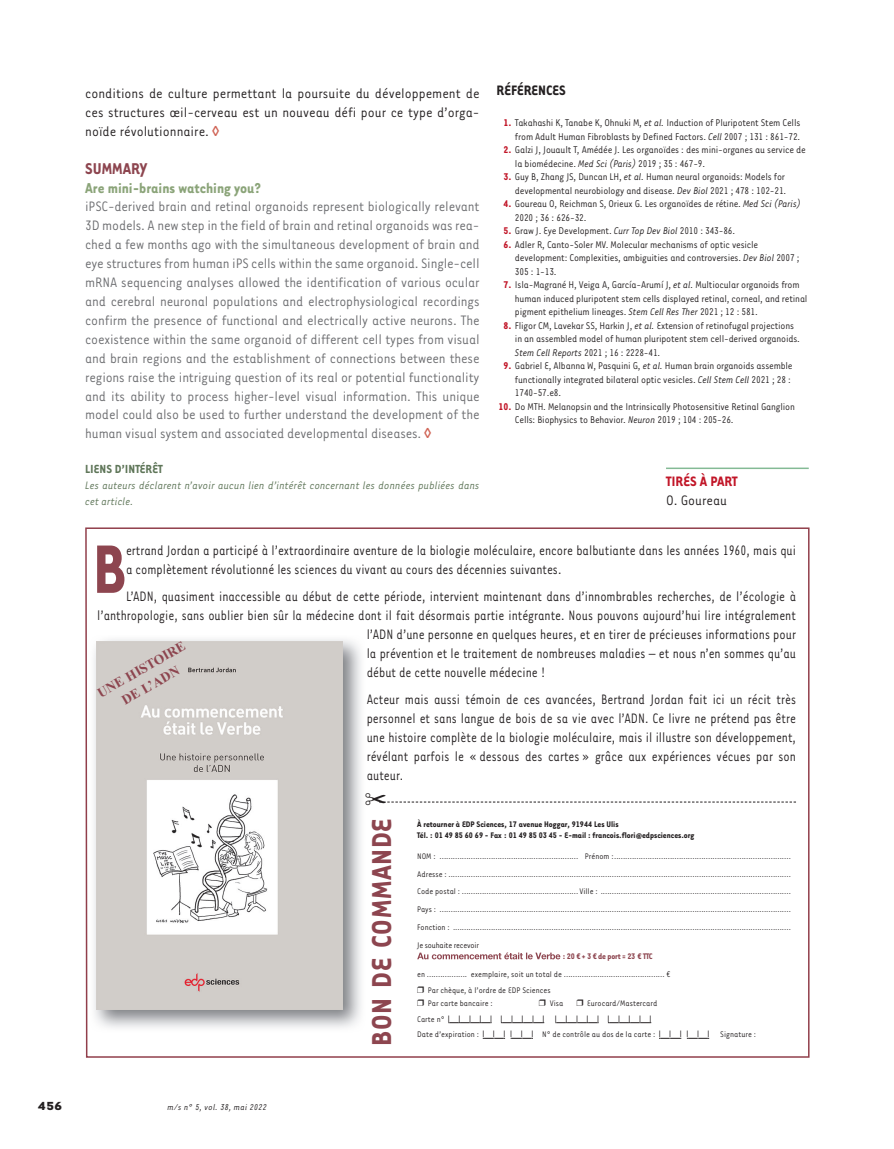
<style>
.page{position:relative;width:894px;height:1149px;background:#fff}
.page>*{position:absolute;margin:0;border:0;box-sizing:border-box;transform-origin:0 0}
.t1{font:700 78.75px "Tarzana Narrow";color:#8d454f;scale:.9 1}
.t2{font:700 31.5px "Tarzana Narrow";letter-spacing:.025em;color:#8d454f}
.t3{font:700 18px "Tarzana Narrow";color:#8d454f}
.t4{font:700 16.5px "Tarzana Narrow";color:#8ba479}
.t5{font:15.75px/18.9px "Tarzana Narrow";color:#231f20;scale:.9 1}
.t6{font:15.75px/18.9px "Tarzana Narrow";letter-spacing:-.01em;color:#6c6d70;text-align:justify}
.t7{font:15.75px/18.9px "Tarzana Narrow";color:#231f20;text-align:justify}
.t8{font:700 15.75px "Tarzana Narrow";color:#231f20}
.t9{font:700 15.75px "Tarzana Narrow";color:#c11527}
.t10{font:700 13.5px/18.6px "Times New Roman";color:#8d454f;text-align:center}
.t11{font:700 13.5px "Tarzana Narrow";color:#5f7659}
.t12{font:700 13.5px "Tarzana Wide";color:#231f20}
.t13{font:italic 12.45px/15.9px "Tarzana Narrow";color:#5f7659}
.t14{font:11.25px/13.5px "Tarzana Narrow";letter-spacing:-.015em;color:#231f20}
.t15{font:italic 9.75px "Tarzana Narrow";letter-spacing:.025em;color:#231f20}
.t16{font:9.3px/17.9px "Tarzana Narrow";color:#231f20}
.t17{font:700 9.3px/10.9px "Tarzana Narrow";color:#231f20}
.t18{font:700 9.3px "Tarzana Narrow";letter-spacing:-.02em;color:#8d454f}
.s1{font-weight:700;color:#c11527}
.s2{font-style:italic}
</style>
<div class="page">
<hr style="left:665px;top:467px;width:143px;height:2px;background:#84ba95">
<svg style="left:85px;top:527px;width:725px;height:531px"></svg>
<svg style="left:365px;top:793px;width:430px;height:12px"></svg>
<h3 class="t7" style="left:85px;top:83px;width:396px">conditions de culture permettant la poursuite du développement de ces structures œil-cerveau est un nouveau défi pour ce type d’orga&shy;noïde révolutionnaire.</h3>
<h3 class="t3" style="left:85px;top:157px;width:64px">SUMMARY</h3>
<h3 class="t4" style="left:85px;top:177px;width:177px">Are mini-brains watching you?</h3>
<p class="t6" style="left:85px;top:196px;width:396px">iPSC-derived brain and retinal organoids represent biologically relevant 3D models. A new step in the field of brain and retinal organoids was rea&shy;ched a few months ago with the simultaneous development of brain and eye structures from human iPS cells within the same organoid. Single-cell mRNA sequencing analyses allowed the identification of various ocular and cerebral neuronal populations and electrophysiological recordings confirm the presence of functional and electrically active neurons. The coexistence within the same organoid of different cell types from visual and brain regions and the establishment of connections between these regions raise the intriguing question of its real or potential functionality and its ability to process higher-level visual information. This unique model could also be used to further understand the development of the human visual system and associated developmental diseases.</p>
<p class="t11" style="left:85px;top:460px;width:79px">LIENS D’INTÉRÊT</p>
<p class="t13" style="left:85px;top:476px;width:395px">Les auteurs déclarent n’avoir aucun lien d’intérêt concernant les données publiées dans cet article.</p>
<h3 class="t8" style="left:496px;top:80px;width:70px">RÉFÉRENCES</h3>
<p class="t14" style="left:503px;top:115px;width:298px;text-align:right"><span class="s1">1.</span> Takahashi K, Tanabe K, Ohnuki M, <span class="s2">et al.</span> Induction of Pluripotent Stem Cells from Adult Human Fibroblasts by Defined Factors. <span class="s2">Cell</span> 2007 ; 131 : 861-72.</p>
<p class="t14" style="left:514px;top:142px;width:292px;text-indent:-11px"><span class="s1">2.</span> Galzi J, Jouault T, Amédée J. Les organoïdes : des mini-organes au service de la biomédecine. <span class="s2">Med Sci (Paris)</span> 2019 ; 35 : 467-9.</p>
<p class="t14" style="left:503px;top:169px;width:284px;text-align:right"><span class="s1">3.</span> Guy B, Zhang JS, Duncan LH, <span class="s2">et al.</span> Human neural organoids: Models for developmental neurobiology and disease. <span class="s2">Dev Biol</span> 2021 ; 478 : 102-21.</p>
<p class="t14" style="left:514px;top:196px;width:287px;text-indent:-11px"><span class="s1">4.</span> Goureau O, Reichman S, Orieux G. Les organoïdes de rétine. <span class="s2">Med Sci (Paris)<br></span>2020 ; 36 : 626-32.</p>
<p class="t14" style="left:503px;top:223px;width:233px"><span class="s1">5.</span> Graw J. Eye Development. <span class="s2">Curr Top Dev Biol</span> 2010 : 343-86.</p>
<p class="t14" style="left:514px;top:237px;width:286px;text-indent:-11px"><span class="s1">6.</span> Adler R, Canto-Soler MV. Molecular mechanisms of optic vesicle development: Complexities, ambiguities and controversies. <span class="s2">Dev Biol</span> 2007 ;<br>305 : 1-13.</p>
<p class="t14" style="left:514px;top:277px;width:294px;text-indent:-11px"><span class="s1">7.</span> Isla-Magrané H, Veiga A, García-Arumí J, <span class="s2">et al.</span> Multiocular organoids from human induced pluripotent stem cells displayed retinal, corneal, and retinal pigment epithelium lineages. <span class="s2">Stem Cell Res Ther</span> 2021 ; 12 : 581.</p>
<p class="t14" style="left:514px;top:318px;width:286px;text-indent:-11px"><span class="s1">8.</span> Fligor CM, Lavekar SS, Harkin J, <span class="s2">et al.</span> Extension of retinofugal projections in an assembled model of human pluripotent stem cell-derived organoids.<br><span class="s2">Stem Cell Reports</span> 2021 ; 16 : 2228-41.</p>
<p class="t14" style="left:514px;top:358px;width:279px;text-indent:-11px"><span class="s1">9.</span> Gabriel E, Albanna W, Pasquini G, <span class="s2">et al.</span> Human brain organoids assemble functionally integrated bilateral optic vesicles. <span class="s2">Cell Stem Cell</span> 2021 ; 28 :<br>1740-57.e8.</p>
<p class="t14" style="left:514px;top:399px;width:281px;text-indent:-16px"><span class="s1">10.</span> Do MTH. Melanopsin and the Intrinsically Photosensitive Retinal Ganglion<br>Cells: Biophysics to Behavior. <span class="s2">Neuron</span> 2019 ; 104 : 205-26.</p>
<h3 class="t9" style="left:665px;top:471px;width:73px">TIRÉS À PART</h3>
<h3 class="t7" style="left:665px;top:490px;width:63px">O. Goureau</h3>
<h1 class="t1" style="left:93px;top:519px;width:38px">B</h1>
<h3 class="t5" style="left:126px;top:540px;width:745px">ertrand Jordan a participé à l’extraordinaire aventure de la biologie moléculaire, encore balbutiante dans les années 1960, mais qui a complètement révolutionné les sciences du vivant au cours des décennies suivantes.</h3>
<h3 class="t5" style="left:126px;top:586px;width:745px">L’ADN, quasiment inaccessible au début de cette période, intervient maintenant dans d’innombrables recherches, de l’écologie à</h3>
<h3 class="t5" style="left:97px;top:605px;width:777px">l’anthropologie, sans oublier bien sûr la médecine dont il fait désormais partie intégrante. Nous pouvons aujourd’hui lire intégralement</h3>
<h3 class="t5" style="left:366px;top:624px;width:478px">l’ADN d’une personne en quelques heures, et en tirer de précieuses informations pour</h3>
<h3 class="t5" style="left:366px;top:643px;width:478px">la prévention et le traitement de nombreuses maladies – et nous n’en sommes qu’au</h3>
<h3 class="t5" style="left:366px;top:662px;width:200px">début de cette nouvelle médecine !</h3>
<p class="t5" style="left:366px;top:689px;width:478px;text-align:justify">Acteur mais aussi témoin de ces avancées, Bertrand Jordan fait ici un récit très personnel et sans langue de bois de sa vie avec l’ADN. Ce livre ne prétend pas être une histoire complète de la biologie moléculaire, mais il illustre son développement, révélant parfois le « dessous des cartes » grâce aux expériences vécues par son auteur.</p>
<h2 class="t2" style="left:362px;top:1045px;width:229px;rotate:-90deg">BON DE COMMANDE</h2>
<p class="t10" style="left:94px;top:685px;width:101px;rotate:-30deg">UNE HISTOIRE<br>DE L’ADN</p>
<p class="t17" style="left:417px;top:818px;width:278px">À retourner à EDP Sciences, 17 avenue Hoggar, 91944 Les Ulis<br>Tél. : 01 49 85 60 69 - Fax : 01 49 85 03 45 - E-mail : francois.flori@edpsciences.org</p>
<p class="t16" style="left:417px;top:846px;width:375px;text-align:justify">NOM : .............................................................. Prénom : ...............................................................................<br>Adresse : .........................................................................................................................................................<br>Code postal : .................................................... Ville : .....................................................................................<br>Pays : .............................................................................................................................................................<br>Fonction : .......................................................................................................................................................<br>Je souhaite recevoir</p>
<p class="t18" style="left:562px;top:950px;width:91px">: 20 € + 3 € de port = 23 € TTC</p>
<p class="t16" style="left:417px;top:966px;width:254px;line-height:15.6px">en .................. exemplaire, soit un total de ............................................. € ❒ Par chèque, à l’ordre de EDP Sciences</p>
<p class="t16" style="left:417px;top:993px;width:77px">❒ Par carte bancaire :</p>
<p class="t16" style="left:538px;top:993px;width:26px">❒ Visa</p>
<p class="t16" style="left:417px;top:994px;width:340px;line-height:15.6px;text-indent:159px">❒ Eurocard/Mastercard<br>Carte n° ❘ ❘ ❘ ❘ ❘ ❘ ❘ ❘ ❘ ❘ ❘ ❘ ❘ ❘ ❘ ❘ ❘ ❘ ❘ ❘<br>Date d’expiration : ❘ ❘ ❘ ❘ ❘ ❘ N° de contrôle au dos de la carte : ❘ ❘ ❘ ❘ ❘ ❘ Signature :</p>
<p class="t12" style="left:38px;top:1097px;width:26px">456</p>
<p class="t15" style="left:167px;top:1100px;width:101px">m/s n° 5, vol. 38, mai 2022</p>
</div>
